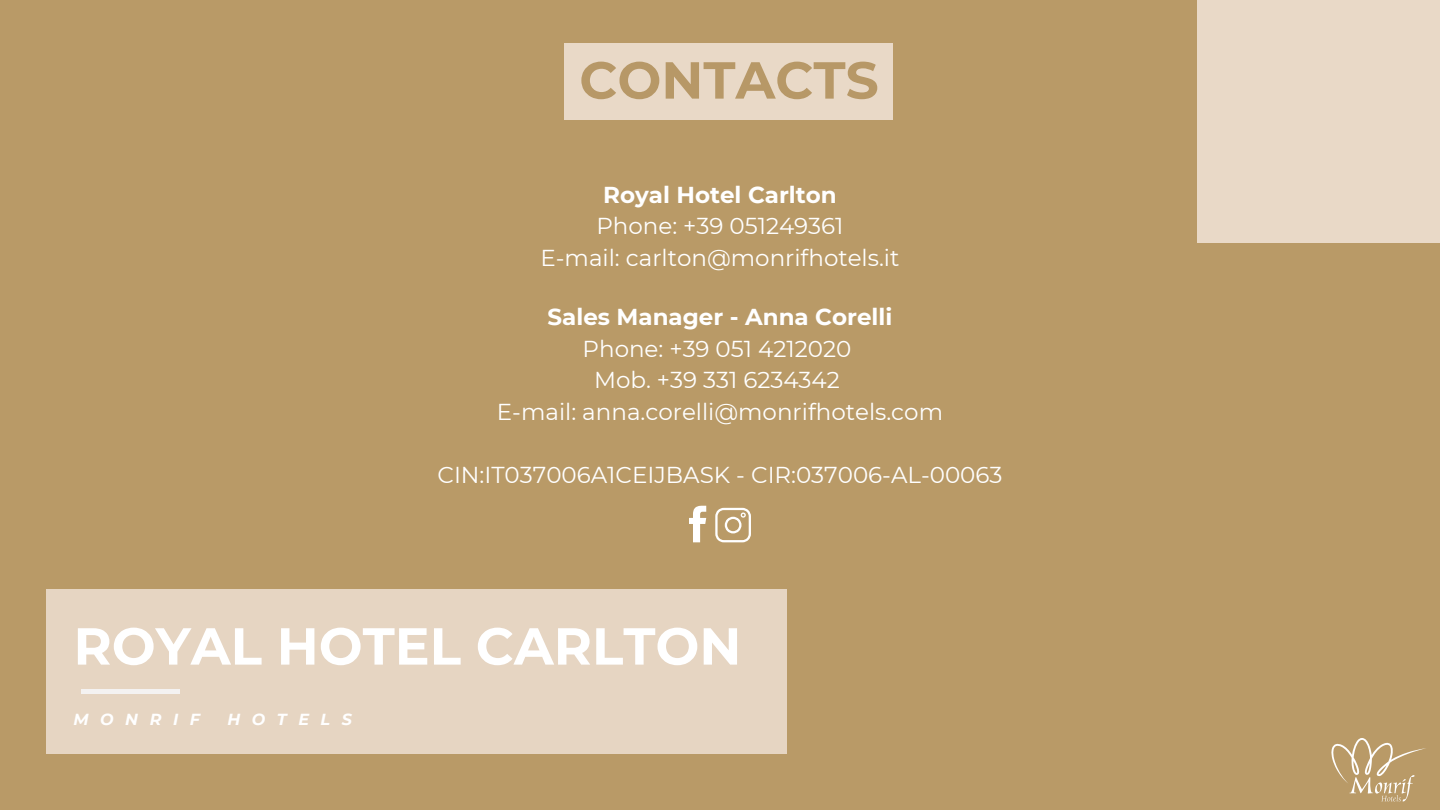
<style>
.page{position:relative;width:1440px;height:810px;background:#b99a67}
.page>*{position:absolute;margin:0;border:0;box-sizing:border-box;transform-origin:0 0}
.t1{font:700 52px "Montserrat";color:#fff}
.t2{font:700 52px "Montserrat";color:#b79867}
.t3{font:23px/31.5px "Montserrat";color:#fff;text-align:center}
.t4{font:700 23px "Montserrat";color:#fff}
.t5{font:italic 700 16px "Montserrat";letter-spacing:.72em;color:#fff}
</style>
<div class="page">
<div style="left:1197px;top:0;width:243px;height:243px;background:#e9d9c7"></div>
<div style="left:47px;top:589px;width:739px;height:165px;background:#e9d9c7"></div>
<div style="left:81px;top:689px;width:98px;height:5px;background:#f4f2f1"></div>
<svg style="left:1331px;top:738px;width:95px;height:63px"></svg>
<svg style="left:715px;top:508px;width:36px;height:34px"></svg>
<svg style="left:689px;top:506px;width:17px;height:36px"></svg>
<div style="left:564px;top:43px;width:328px;height:76px;background:#e9d9c7"></div>
<h1 class="t2" style="left:579px;top:48px;width:301px">CONTACTS</h1>
<p class="t4" style="left:603px;top:181px;width:235px">Royal Hotel Carlton</p>
<p class="t3" style="left:541px;top:210px;width:360px">Phone: +39 051249361<br>E-mail: carlton@monrifhotels.it</p>
<p class="t4" style="left:548px;top:303px;width:346px">Sales Manager - Anna Corelli</p>
<p class="t3" style="left:497px;top:333px;width:448px">Phone: +39 051 4212020<br>Mob. +39 331 6234342<br>E-mail: anna.corelli@monrifhotels.com</p>
<p class="t3" style="left:437px;top:459px;width:567px">CIN:IT037006A1CEIJBASK - CIR:037006-AL-00063</p>
<h1 class="t1" style="left:74px;top:614px;width:669px">ROYAL HOTEL CARLTON</h1>
<p class="t5" style="left:74px;top:709px;width:128px">MONRIF</p>
<p class="t5" style="left:228px;top:709px;width:126px">HOTELS</p>
</div>
